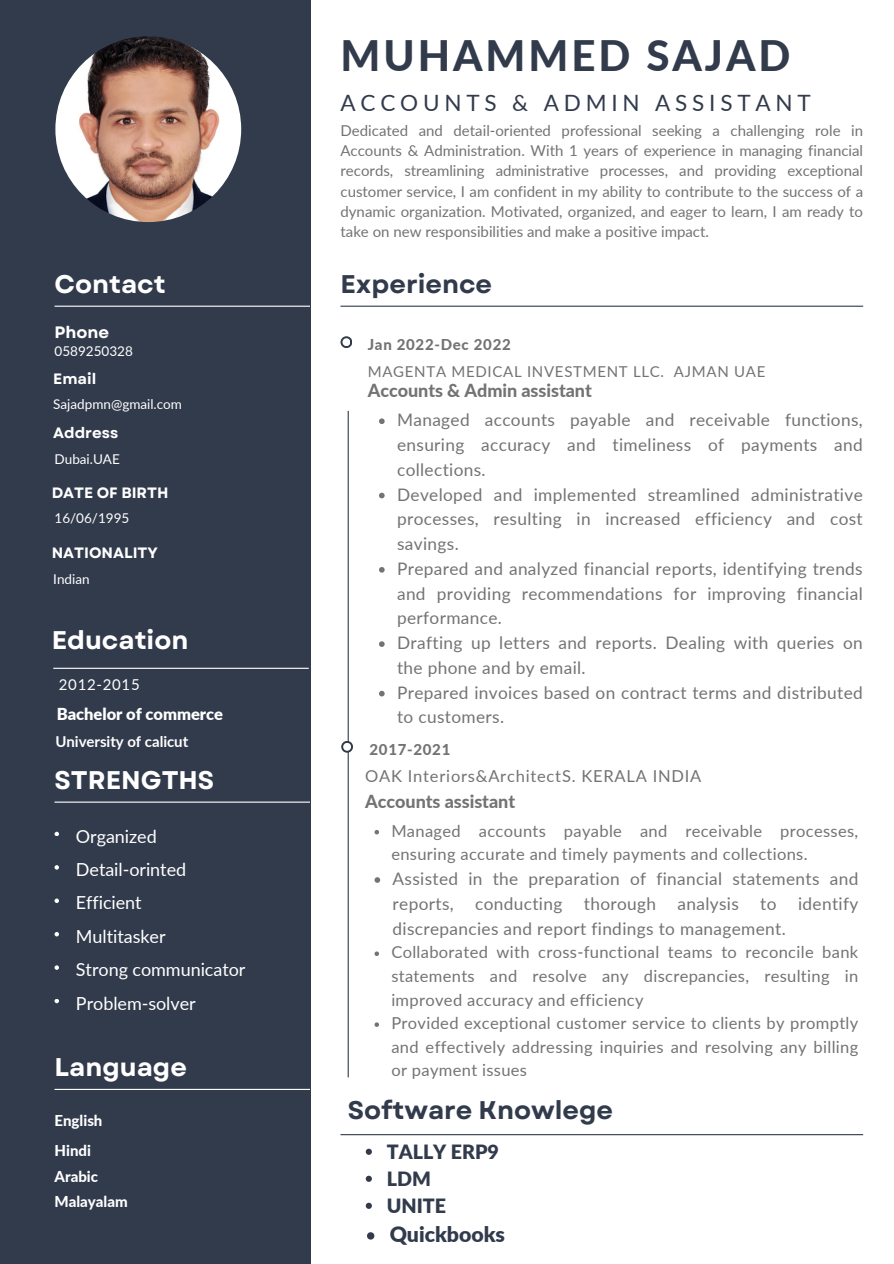
<style>
.page{position:relative;width:894px;height:1264px;background:#fff}
.page>*{position:absolute;margin:0;border:0;box-sizing:border-box;transform-origin:0 0}
.t1{font:800 42px "Lato";letter-spacing:.07em;color:#323b4c}
.t2{font:700 25.5px "Garet";color:#fff}
.t3{font:700 25.5px "Garet";color:#323b4c}
.t4{font:22.5px "Lato";letter-spacing:.215em;color:#323b4c}
.t5{font:900 21.3px "Lato";color:#323b4c}
.t6{font:900 19.65px "Lato";color:#323b4c}
.t7{font:18px "Lato";letter-spacing:-.005em;color:#fff}
.t8{font:800 18px "Lato";letter-spacing:-.005em;color:#737373}
.t9{font:17.25px/24.8px "Lato";letter-spacing:.02em;color:#737373;text-align:justify}
.t10{font:16.5px/23.7px "Lato";letter-spacing:.02em;color:#737373;text-align:justify}
.t11{font:16.5px "Lato";letter-spacing:.045em;color:#737373}
.t12{font:900 16.5px "Lato";letter-spacing:-.005em;color:#fff}
.t13{font:700 16.5px "Garet";color:#fff}
.t14{font:15px/20.2px "Lato";color:#737373;text-align:justify}
.t15{font:15px "Lato";letter-spacing:.045em;color:#737373}
.t16{font:700 15px "Garet";color:#fff}
.t17{font:800 15px "Lato";color:#fff}
.t18{font:800 15px "Lato";letter-spacing:.045em;color:#737373}
.t19{font:700 15px "Lato";letter-spacing:-.005em;color:#fff}
.t20{font:15px "Lato";letter-spacing:.045em;color:#fff}
.t21{font:13.5px "Lato";color:#fff}
</style>
<div class="page">
<div style="left:0;top:0;width:310px;height:1263px;background:#323b4c"></div>
<hr style="left:54px;top:305px;width:256px;height:2px;background:#fff">
<hr style="left:53px;top:667px;width:256px;height:2px;background:#fff">
<hr style="left:340px;top:305px;width:522px;height:2px;background:#323b4c">
<hr style="left:347px;top:411px;width:1px;height:666px;background:#323b4c">
<svg style="left:340px;top:336px;width:12px;height:12px"></svg>
<div style="left:342px;top:338px;width:8px;height:8px;background:#fff;border-radius:50%"></div>
<svg style="left:341px;top:741px;width:12px;height:11px"></svg>
<div style="left:343px;top:743px;width:8px;height:7px;background:#fff;border-radius:50%"></div>
<hr style="left:340px;top:1134px;width:522px;height:1px;background:#323b4c">
<img style="left:55px;top:36px;width:186px;height:186px;border-radius:50%">
<svg style="left:54px;top:831px;width:5px;height:5px"></svg>
<svg style="left:54px;top:865px;width:5px;height:4px"></svg>
<svg style="left:54px;top:898px;width:5px;height:5px"></svg>
<svg style="left:54px;top:932px;width:5px;height:4px"></svg>
<svg style="left:54px;top:965px;width:5px;height:4px"></svg>
<svg style="left:54px;top:999px;width:5px;height:4px"></svg>
<hr style="left:54px;top:801px;width:256px;height:1px;background:#fff">
<hr style="left:54px;top:1088px;width:256px;height:1px;background:#fff">
<svg style="left:379px;top:418px;width:5px;height:6px"></svg>
<svg style="left:379px;top:492px;width:5px;height:6px"></svg>
<svg style="left:379px;top:567px;width:5px;height:5px"></svg>
<svg style="left:379px;top:641px;width:5px;height:6px"></svg>
<svg style="left:379px;top:690px;width:5px;height:6px"></svg>
<svg style="left:374px;top:830px;width:5px;height:4px"></svg>
<svg style="left:374px;top:877px;width:6px;height:5px"></svg>
<svg style="left:374px;top:951px;width:5px;height:5px"></svg>
<svg style="left:374px;top:1022px;width:5px;height:4px"></svg>
<svg style="left:365px;top:1148px;width:7px;height:6px"></svg>
<svg style="left:365px;top:1175px;width:7px;height:6px"></svg>
<svg style="left:365px;top:1202px;width:7px;height:6px"></svg>
<svg style="left:367px;top:1232px;width:7px;height:7px"></svg>
<p class="t2" style="left:54px;top:265px;width:113px">Contact</p>
<p class="t13" style="left:54px;top:320px;width:56px">Phone</p>
<p class="t21" style="left:54px;top:342px;width:80px">0589250328</p>
<p class="t16" style="left:53px;top:368px;width:44px">Email</p>
<p class="t21" style="left:53px;top:396px;width:130px">Sajadpmn@gmail.com</p>
<p class="t16" style="left:53px;top:422px;width:67px">Address</p>
<p class="t21" style="left:54px;top:450px;width:67px">Dubai.UAE</p>
<p class="t16" style="left:52px;top:482px;width:118px">DATE OF BIRTH</p>
<p class="t21" style="left:54px;top:509px;width:76px">16/06/1995</p>
<p class="t16" style="left:52px;top:542px;width:108px">NATIONALITY</p>
<p class="t21" style="left:53px;top:571px;width:38px">Indian</p>
<p class="t2" style="left:52px;top:622px;width:138px">Education</p>
<p class="t20" style="left:59px;top:675px;width:82px">2012-2015</p>
<p class="t12" style="left:57px;top:704px;width:168px">Bachelor of commerce</p>
<p class="t19" style="left:55px;top:731px;width:134px">University of calicut</p>
<p class="t2" style="left:54px;top:761px;width:161px">STRENGTHS</p>
<p class="t7" style="left:76px;top:824px;width:82px">Organized</p>
<p class="t7" style="left:76px;top:858px;width:112px">Detail-orinted</p>
<p class="t7" style="left:76px;top:891px;width:67px">Efficient</p>
<p class="t7" style="left:76px;top:925px;width:91px">Multitasker</p>
<p class="t7" style="left:76px;top:958px;width:171px">Strong communicator</p>
<p class="t7" style="left:76px;top:991px;width:121px">Problem-solver</p>
<p class="t2" style="left:54px;top:1048px;width:134px">Language</p>
<p class="t17" style="left:54px;top:1110px;width:49px">English</p>
<p class="t17" style="left:54px;top:1140px;width:38px">Hindi</p>
<p class="t17" style="left:54px;top:1166px;width:45px">Arabic</p>
<p class="t17" style="left:54px;top:1192px;width:75px">Malayalam</p>
<p class="t1" style="left:340px;top:30px;width:451px">MUHAMMED SAJAD</p>
<p class="t4" style="left:340px;top:88px;width:472px">ACCOUNTS &amp; ADMIN ASSISTANT</p>
<p class="t14" style="left:340px;top:120px;width:524px">Dedicated and detail-oriented professional seeking a challenging role in Accounts &amp; Administration. With 1 years of experience in managing financial records, streamlining administrative processes, and providing exceptional customer service, I am confident in my ability to contribute to the success of a dynamic organization. Motivated, organized, and eager to learn, I am ready to take on new responsibilities and make a positive impact.</p>
<p class="t3" style="left:340px;top:265px;width:153px">Experience</p>
<p class="t18" style="left:367px;top:335px;width:144px">Jan 2022-Dec 2022</p>
<p class="t15" style="left:367px;top:362px;width:399px">MAGENTA MEDICAL INVESTMENT LLC. AJMAN UAE</p>
<p class="t8" style="left:367px;top:379px;width:225px">Accounts &amp; Admin assistant</p>
<p class="t9" style="left:397px;top:407px;width:467px">Managed accounts payable and receivable functions, ensuring accuracy and timeliness of payments and collections.</p>
<p class="t9" style="left:397px;top:481px;width:467px">Developed and implemented streamlined administrative processes, resulting in increased efficiency and cost savings.</p>
<p class="t9" style="left:397px;top:556px;width:467px">Prepared and analyzed financial reports, identifying trends and providing recommendations for improving financial performance.</p>
<p class="t9" style="left:397px;top:630px;width:467px">Drafting up letters and reports. Dealing with queries on the phone and by email.</p>
<p class="t9" style="left:397px;top:679px;width:467px">Prepared invoices based on contract terms and distributed to customers.</p>
<p class="t18" style="left:369px;top:740px;width:82px">2017-2021</p>
<p class="t11" style="left:365px;top:765px;width:337px">OAK Interiors&amp;ArchitectS. KERALA INDIA</p>
<p class="t8" style="left:365px;top:790px;width:151px">Accounts assistant</p>
<p class="t10" style="left:391px;top:818px;width:468px">Managed accounts payable and receivable processes, ensuring accurate and timely payments and collections.</p>
<p class="t9" style="left:392px;top:866px;width:467px">Assisted in the preparation of financial statements and reports, conducting thorough analysis to identify discrepancies and report findings to management.</p>
<p class="t10" style="left:391px;top:940px;width:468px">Collaborated with cross-functional teams to reconcile bank statements and resolve any discrepancies, resulting in improved accuracy and efficiency</p>
<p class="t10" style="left:391px;top:1010px;width:468px">Provided exceptional customer service to clients by promptly and effectively addressing inquiries and resolving any billing or payment issues</p>
<p class="t3" style="left:347px;top:1091px;width:267px">Software Knowlege</p>
<p class="t6" style="left:387px;top:1139px;width:113px">TALLY ERP9</p>
<p class="t6" style="left:387px;top:1166px;width:46px">LDM</p>
<p class="t6" style="left:387px;top:1193px;width:61px">UNITE</p>
<p class="t5" style="left:389px;top:1220px;width:117px">Quickbooks</p>
</div>
